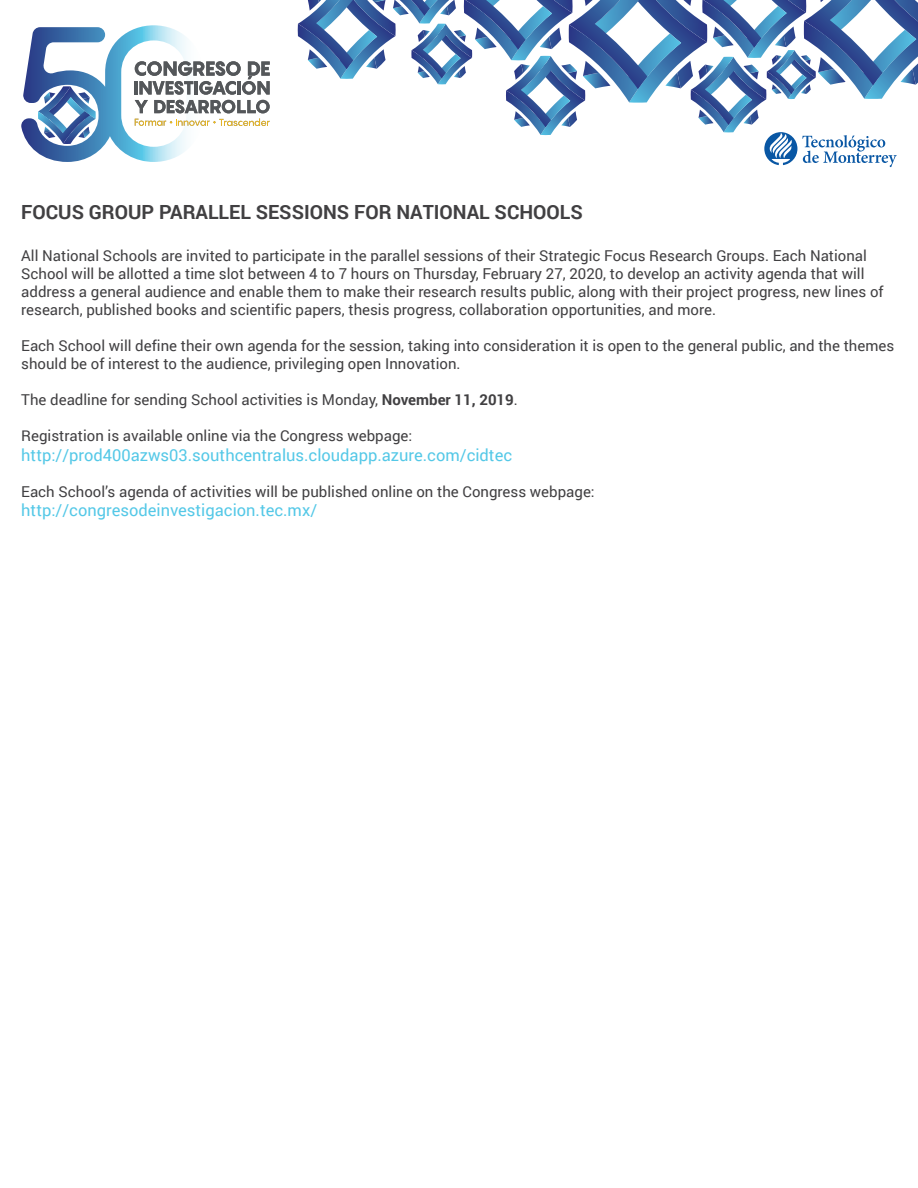
<style>
.page{position:relative;width:918px;height:1188px;background:#fff}
.page>*{position:absolute;margin:0;border:0;box-sizing:border-box;transform-origin:0 0}
.t1{font:700 19.5px "Roboto";color:#414042}
.t2{font:16.5px "Roboto";color:#54c8e7}
.t3{font:15px/18px "Roboto";color:#414042}
.s1{font-weight:700}
</style>
<div class="page">
<svg style="left:21px;top:25px;width:249px;height:137px"></svg>
<svg style="left:298px;top:0;width:620px;height:167px"></svg>
<h1 class="t1" style="left:21px;top:199px;width:563px">FOCUS GROUP PARALLEL SESSIONS FOR NATIONAL SCHOOLS</h1>
<p class="t3" style="left:21px;top:246px;width:864px">All National Schools are invited to participate in the parallel sessions of their Strategic Focus Research Groups. Each National School will be allotted a time slot between 4 to 7 hours on Thursday, February 27, 2020, to develop an activity agenda that will address a general audience and enable them to make their research results public, along with their project progress, new lines of research, published books and scientific papers, thesis progress, collaboration opportunities, and more.</p>
<p class="t3" style="left:21px;top:336px;width:875px">Each School will define their own agenda for the session, taking into consideration it is open to the general public, and the themes should be of interest to the audience, privileging open Innovation.</p>
<p class="t3" style="left:21px;top:390px;width:498px">The deadline for sending School activities is Monday, <span class="s1">November 11, 2019</span>.</p>
<p class="t3" style="left:21px;top:426px;width:392px">Registration is available online via the Congress webpage:</p>
<p class="t2" style="left:21px;top:443px;width:492px">http://prod400azws03.southcentralus.cloudapp.azure.com/cidtec</p>
<p class="t3" style="left:21px;top:482px;width:575px">Each School’s agenda of activities will be published online on the Congress webpage:</p>
<p class="t2" style="left:21px;top:499px;width:297px">http://congresodeinvestigacion.tec.mx/</p>
</div>
